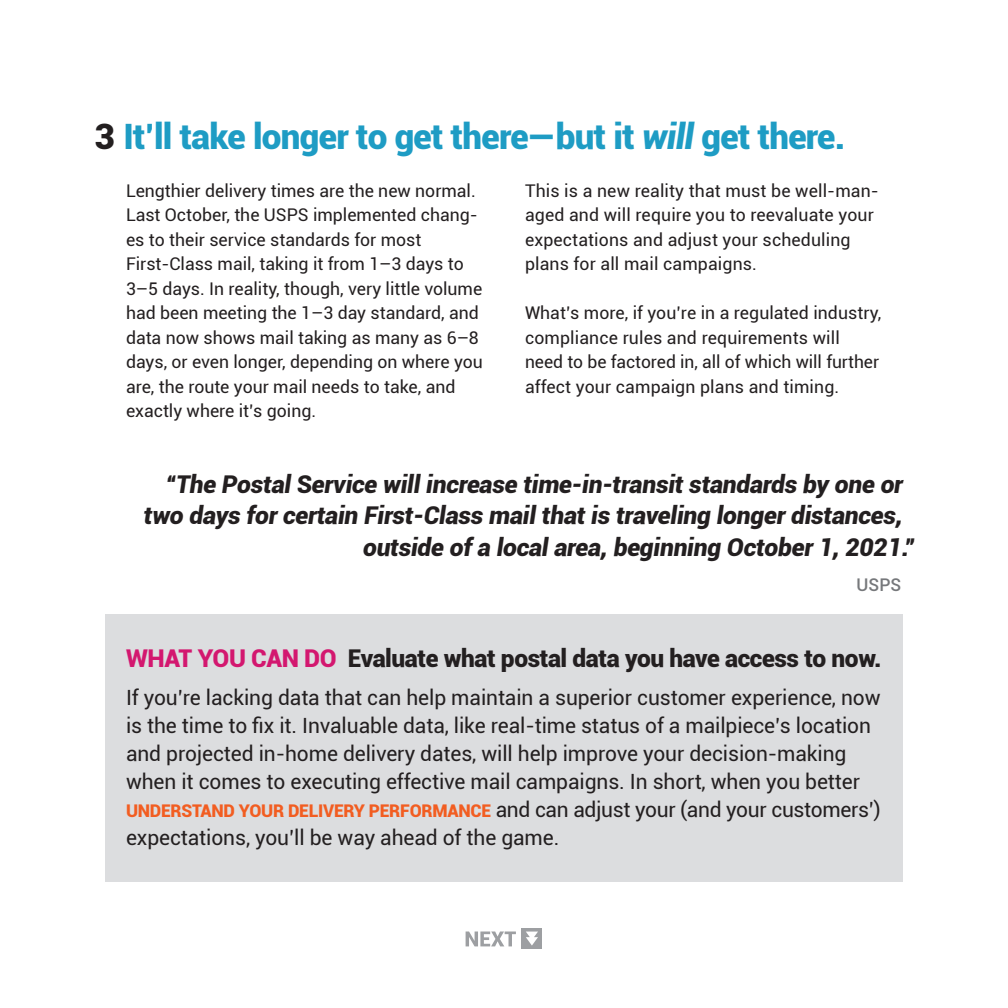
<style>
.page{position:relative;width:1008px;height:1008px;background:#fff}
.page>*{position:absolute;margin:0;border:0;box-sizing:border-box;transform-origin:0 0}
.t1{font:900 35px "Roboto";letter-spacing:-.02em;color:#1e9cc4}
.t2{font:italic 900 24.5px/31.5px "Roboto";letter-spacing:-.005em;color:#231f20;text-align:right}
.t3{font:900 24.5px "Roboto";letter-spacing:-.015em;color:#231f20}
.t4{font:21px/28px "Roboto";letter-spacing:-.005em;color:#231f20}
.t5{font:17.5px/24.5px "Roboto";color:#231f20}
.t6{font:500 17.5px "Roboto";color:#76787b}
.s1{color:#231f20}
.s2{font-style:italic}
.s3{color:#d3176f}
.s4{font-weight:900;font-size:17.5px;color:#f25d21}
</style>
<div class="page">
<svg style="left:466px;top:932px;width:50px;height:14px"></svg>
<div style="left:521px;top:928px;width:21px;height:21px;background:#9d9fa2"></div>
<svg style="left:526px;top:932px;width:12px;height:14px"></svg>
<div style="left:105px;top:614px;width:798px;height:268px;background:#dcdddf"></div>
<p class="t1" style="left:94px;top:112px;width:752px"><span class="s1">3</span> It’ll take longer to get there—but it <span class="s2">will</span> get there.</p>
<p class="t5" style="left:126px;top:178px;width:358px">Lengthier delivery times are the new normal.<br>Last October, the USPS implemented chang&shy;es to their service standards for most First-Class mail, taking it from 1–3 days to 3–5 days. In reality, though, very little volume had been meeting the 1–3 day standard, and data now shows mail taking as many as 6–8 days, or even longer, depending on where you are, the route your mail needs to take, and exactly where it’s going.</p>
<p class="t5" style="left:525px;top:178px;width:355px">This is a new reality that must be well-man&shy;aged and will require you to reevaluate your expectations and adjust your scheduling plans for all mail campaigns.</p>
<p class="t5" style="left:525px;top:300px;width:358px">What’s more, if you’re in a regulated industry, compliance rules and requirements will need to be factored in, all of which will further affect your campaign plans and timing.</p>
<p class="t2" style="left:144px;top:467px;width:761px">“The Postal Service will increase time-in-transit standards by one or two days for certain First-Class mail that is traveling longer distances,</p>
<p class="t2" style="left:363px;top:530px;width:554px">outside of a local area, beginning October 1, 2021.”</p>
<p class="t6" style="left:857px;top:572px;width:46px">USPS</p>
<p class="t3" style="left:126px;top:641px;width:757px"><span class="s3">WHAT YOU CAN DO</span> Evaluate what postal data you have access to now.</p>
<p class="t4" style="left:126px;top:683px;width:756px">If you’re lacking data that can help maintain a superior customer experience, now is the time to fix it. Invaluable data, like real-time status of a mailpiece’s location and projected in-home delivery dates, will help improve your decision-making when it comes to executing effective mail campaigns. In short, when you better <span class="s4">UNDERSTAND YOUR DELIVERY PERFORMANCE</span> and can adjust your (and your customers’) expectations, you’ll be way ahead of the game.</p>
</div>
